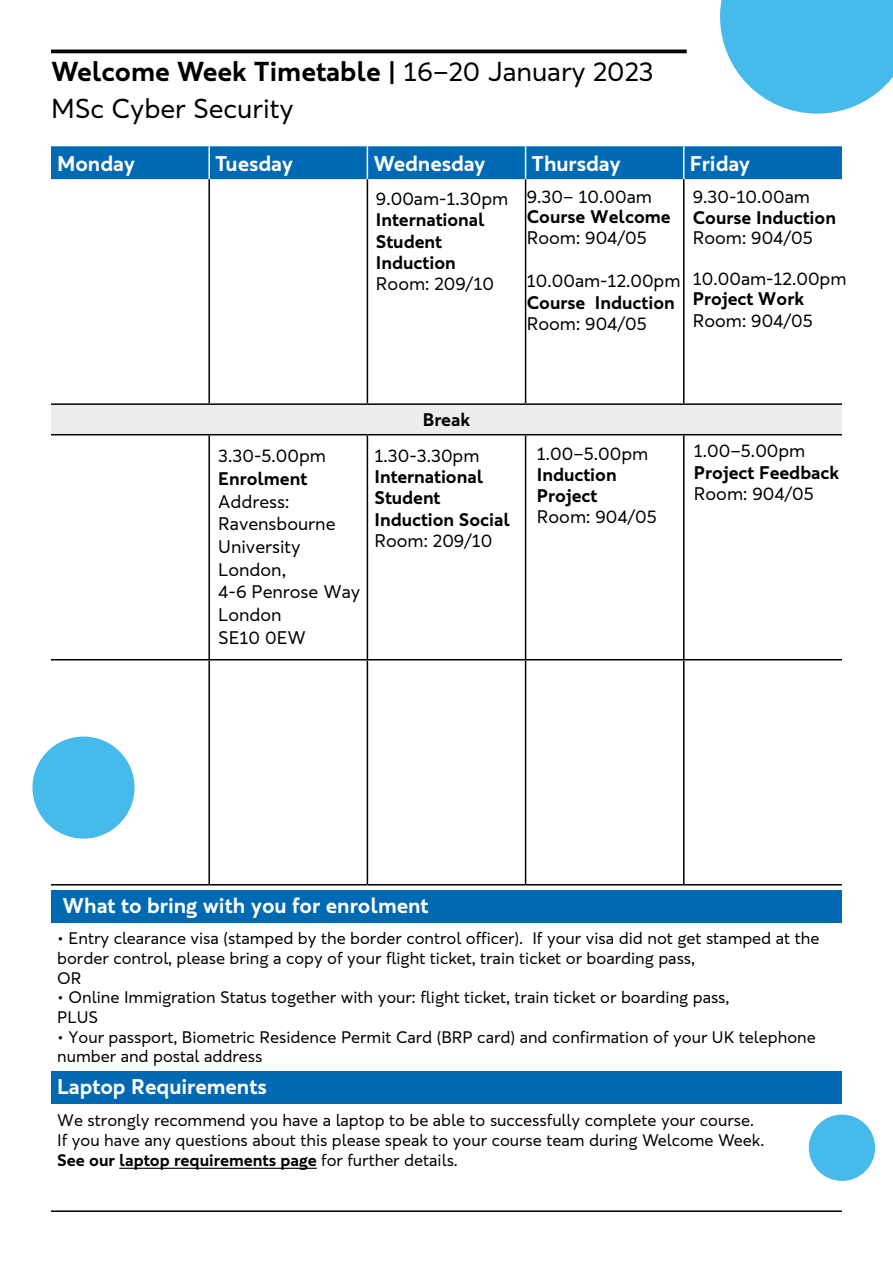
<style>
.page{position:relative;width:893px;height:1263px;background:#fff}
.page>*{position:absolute;margin:0;border:0;box-sizing:border-box;transform-origin:0 0}
.t1{font:27px/36.9px "Ravensbourne Sans";color:#000}
.t2{font:700 21px "Ravensbourne Sans";color:#fff}
.t3{font:18px/22.8px "Ravensbourne Sans";color:#000}
.t4{font:700 18px/21.3px "Ravensbourne Sans";color:#000}
.t5{font:16.5px/19.6px "Ravensbourne Sans";color:#000}
.s1{font-weight:700}
</style>
<div class="page">
<hr style="left:51px;top:50px;width:636px;height:3px;background:#000">
<div style="left:51px;top:146px;width:791px;height:33px;background:#0069b4"></div>
<div style="left:51px;top:405px;width:791px;height:29px;background:#ededed"></div>
<hr style="left:208px;top:146px;width:2px;height:33px;background:#fff">
<hr style="left:367px;top:146px;width:1px;height:33px;background:#fff">
<hr style="left:525px;top:146px;width:1px;height:33px;background:#fff">
<hr style="left:683px;top:146px;width:1px;height:33px;background:#fff">
<hr style="left:51px;top:403px;width:158px;height:2px;background:#000">
<hr style="left:209px;top:403px;width:158px;height:2px;background:#000">
<hr style="left:367px;top:403px;width:159px;height:2px;background:#000">
<hr style="left:526px;top:403px;width:158px;height:2px;background:#000">
<hr style="left:684px;top:403px;width:158px;height:2px;background:#000">
<hr style="left:51px;top:434px;width:158px;height:1px;background:#000">
<hr style="left:209px;top:434px;width:158px;height:1px;background:#000">
<hr style="left:367px;top:434px;width:159px;height:1px;background:#000">
<hr style="left:526px;top:434px;width:158px;height:1px;background:#000">
<hr style="left:684px;top:434px;width:158px;height:1px;background:#000">
<hr style="left:51px;top:659px;width:158px;height:1px;background:#000">
<hr style="left:209px;top:659px;width:158px;height:1px;background:#000">
<hr style="left:367px;top:659px;width:159px;height:1px;background:#000">
<hr style="left:526px;top:659px;width:158px;height:1px;background:#000">
<hr style="left:684px;top:659px;width:158px;height:1px;background:#000">
<hr style="left:208px;top:179px;width:2px;height:224px;background:#000">
<hr style="left:367px;top:179px;width:1px;height:224px;background:#000">
<hr style="left:525px;top:179px;width:1px;height:224px;background:#000">
<hr style="left:683px;top:179px;width:1px;height:224px;background:#000">
<hr style="left:208px;top:435px;width:2px;height:224px;background:#000">
<hr style="left:367px;top:435px;width:1px;height:224px;background:#000">
<hr style="left:525px;top:435px;width:1px;height:224px;background:#000">
<hr style="left:683px;top:435px;width:1px;height:224px;background:#000">
<hr style="left:208px;top:660px;width:2px;height:224px;background:#000">
<hr style="left:367px;top:660px;width:1px;height:224px;background:#000">
<hr style="left:525px;top:660px;width:1px;height:224px;background:#000">
<hr style="left:683px;top:660px;width:1px;height:224px;background:#000">
<hr style="left:51px;top:884px;width:158px;height:1px;background:#000">
<hr style="left:209px;top:884px;width:158px;height:1px;background:#000">
<hr style="left:367px;top:884px;width:159px;height:1px;background:#000">
<hr style="left:526px;top:884px;width:158px;height:1px;background:#000">
<hr style="left:684px;top:884px;width:158px;height:1px;background:#000">
<hr style="left:51px;top:1210px;width:791px;height:2px;background:#000">
<div style="left:32px;top:736px;width:103px;height:102px;background:#47baec;border-radius:50%"></div>
<div style="left:809px;top:1114px;width:66px;height:67px;background:#47baec;border-radius:50%"></div>
<svg style="left:720px;top:0;width:173px;height:114px;background:#62c4ee"></svg>
<div style="left:51px;top:1071px;width:791px;height:33px;background:#0069b4"></div>
<hr style="left:119px;top:1168px;width:198px;height:1px;background:#000">
<div style="left:51px;top:890px;width:791px;height:33px;background:#0069b4"></div>
<p class="t1" style="left:51px;top:53px;width:604px"><span class="s1">Welcome Week Timetable |</span> 16–20 January 2023<br>MSc Cyber Security</p>
<p class="t2" style="left:57px;top:150px;width:79px">Monday</p>
<p class="t2" style="left:215px;top:150px;width:79px">Tuesday</p>
<p class="t2" style="left:373px;top:150px;width:114px">Wednesday</p>
<p class="t2" style="left:532px;top:150px;width:91px">Thursday</p>
<p class="t2" style="left:690px;top:150px;width:62px">Friday</p>
<p class="t3" style="left:527px;top:186px;width:145px;line-height:20.7px">9.30– 10.00am<br><span class="s1">Course Welcome<br></span>Room: 904/05</p>
<p class="t3" style="left:527px;top:270px;width:155px;line-height:21.6px">10.00am-12.00pm<br><span class="s1">Course Induction<br></span>Room: 904/05</p>
<p class="t3" style="left:693px;top:185px;width:119px">9.30-10.00am</p>
<p class="t4" style="left:693px;top:206px;width:145px">Course Induction</p>
<p class="t3" style="left:693px;top:226px;width:121px">Room: 904/05</p>
<p class="t3" style="left:693px;top:267px;width:155px">10.00am-12.00pm</p>
<p class="t4" style="left:693px;top:288px;width:113px">Project Work</p>
<p class="t3" style="left:693px;top:309px;width:121px">Room: 904/05</p>
<p class="t3" style="left:376px;top:187px;width:134px">9.00am-1.30pm</p>
<p class="t4" style="left:376px;top:209px;width:110px">International<br>Student<br>Induction</p>
<p class="t3" style="left:376px;top:273px;width:120px">Room: 209/10</p>
<p class="t3" style="left:218px;top:444px;width:109px">3.30-5.00pm</p>
<p class="t4" style="left:218px;top:468px;width:90px">Enrolment</p>
<p class="t3" style="left:218px;top:490px;width:144px">Address:<br>Ravensbourne<br>University<br>London,<br>4-6 Penrose Way<br>London<br>SE10 0EW</p>
<p class="t4" style="left:423px;top:409px;width:49px">Break</p>
<p class="t3" style="left:374px;top:444px;width:106px">1.30-3.30pm</p>
<p class="t4" style="left:374px;top:466px;width:137px">International<br>Student<br>Induction Social</p>
<p class="t3" style="left:374px;top:529px;width:120px">Room: 209/10</p>
<p class="t3" style="left:537px;top:442px;width:113px">1.00–5.00pm</p>
<p class="t4" style="left:537px;top:464px;width:81px">Induction<br>Project</p>
<p class="t3" style="left:537px;top:505px;width:121px">Room: 904/05</p>
<p class="t3" style="left:694px;top:440px;width:147px;line-height:21.6px">1.00–5.00pm<br><span class="s1">Project Feedback<br></span>Room: 904/05</p>
<p class="t2" style="left:63px;top:892px;width:367px">What to bring with you for enrolment</p>
<p class="t5" style="left:57px;top:928px;width:764px">• Entry clearance visa (stamped by the border control officer). If your visa did not get stamped at the border control, please bring a copy of your flight ticket, train ticket or boarding pass,<br>OR</p>
<p class="t5" style="left:57px;top:987px;width:674px">• Online Immigration Status together with your: flight ticket, train ticket or boarding pass,<br>PLUS</p>
<p class="t5" style="left:57px;top:1027px;width:760px">• Your passport, Biometric Residence Permit Card (BRP card) and confirmation of your UK telephone number and postal address</p>
<p class="t2" style="left:57px;top:1073px;width:211px">Laptop Requirements</p>
<p class="t5" style="left:57px;top:1110px;width:709px;line-height:20.1px">We strongly recommend you have a laptop to be able to successfully complete your course.<br>If you have any questions about this please speak to your course team during Welcome Week.<br><span class="s1">See our laptop requirements page</span> for further details.</p>
</div>
